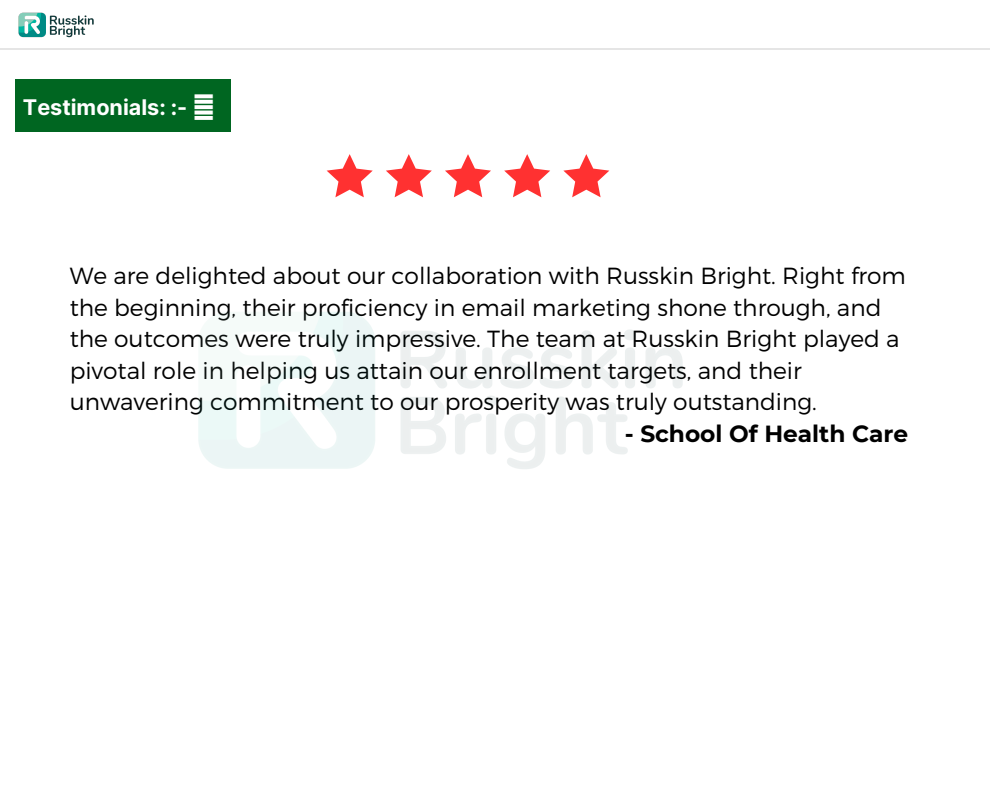
<style>
.page{position:relative;width:990px;height:792px;background:#fff}
.page>*{position:absolute;margin:0;border:0;box-sizing:border-box;transform-origin:0 0}
.t1{font:300 23.3px/31.5px "Montserrat";color:#000}
.t2{font:700 23.3px "Montserrat";color:#000}
.t3{font:700 21.6px "Inter";color:#fff}
</style>
<div class="page">
<hr style="left:0;top:49px;width:495px;height:1px;background:#e5e5e5">
<hr style="left:495px;top:49px;width:495px;height:1px;background:#e5e5e5">
<img style="left:15px;top:12px;width:84px;height:37px">
<div style="left:15px;top:79px;width:215px;height:52px;background:#006621"></div>
<img style="left:170px;top:120px;width:513px;height:349px">
<p class="t3" style="left:23px;top:94px;width:166px">Testimonials: :-</p>
<p class="t1" style="left:70px;top:259px;width:838px">We are delighted about our collaboration with Russkin Bright. Right from the beginning, their proficiency in email marketing shone through, and the outcomes were truly impressive. The team at Russkin Bright played a pivotal role in helping us attain our enrollment targets, and their unwavering commitment to our prosperity was truly outstanding.</p>
<p class="t2" style="left:625px;top:419px;width:285px">- School Of Health Care</p>
</div>
